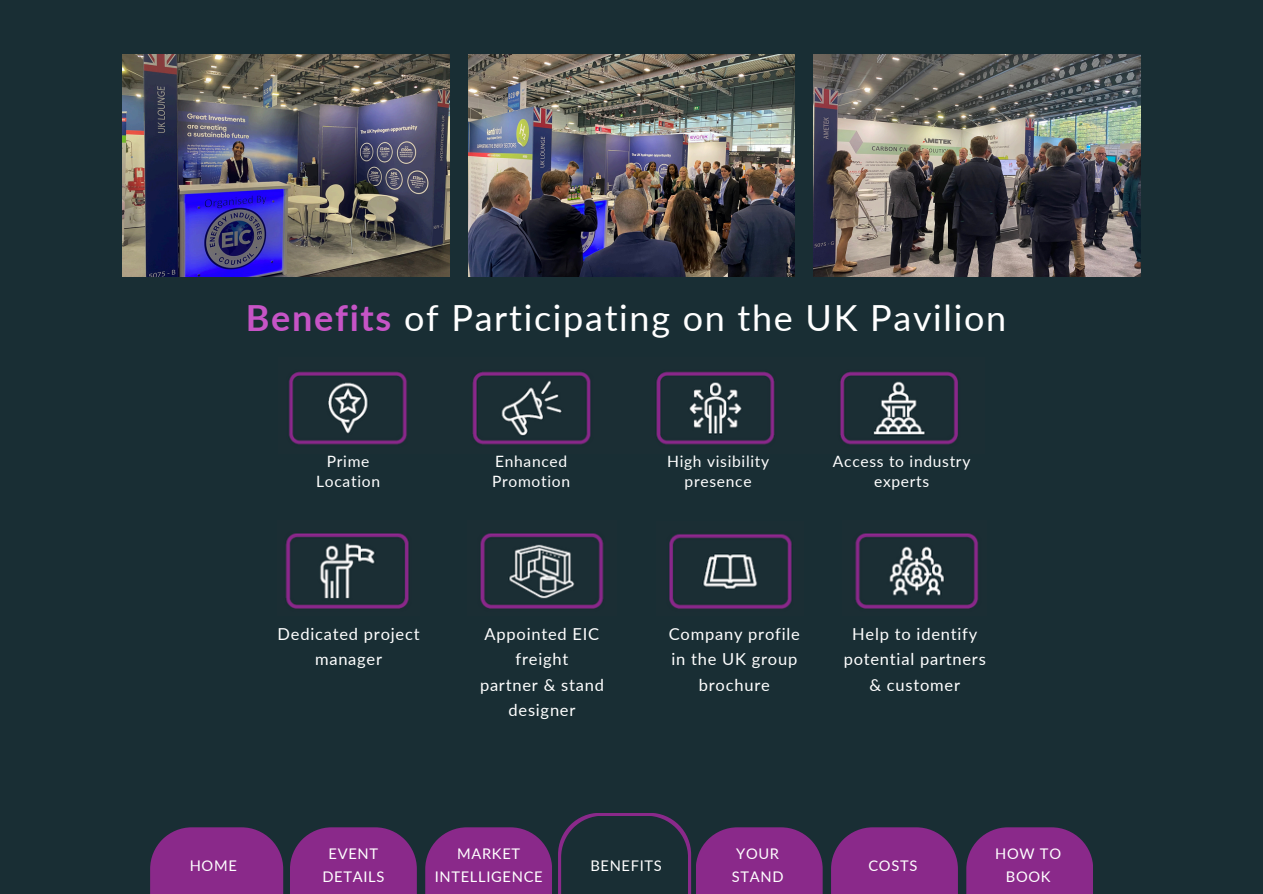
<style>
.page{position:relative;width:1263px;height:894px;background:#fff}
.page>*{position:absolute;margin:0;border:0;box-sizing:border-box;transform-origin:0 0}
.t1{font:36px "Lato";letter-spacing:.045em;color:#fff}
.t2{font:16.5px/25.3px "Lato";letter-spacing:.045em;color:#fff;text-align:center}
.t3{font:15.6px/19.8px "Lato";letter-spacing:.045em;color:#fff;text-align:center}
.t4{font:14.7px/22.5px "Lato";letter-spacing:.045em;color:#fff;text-align:center}
.s1{font-weight:700;color:#c654c6}
</style>
<div class="page">
<div style="left:0;top:0;width:1263px;height:893px;background:#192e34"></div>
<img style="left:278px;top:357px;width:707px;height:96px">
<svg style="left:558px;top:812px;width:133px;height:81px"></svg>
<div style="left:561px;top:815px;width:127px;height:78px;background:#192e34"></div>
<div style="left:150px;top:827px;width:133px;height:66px;background:#8a298a"></div>
<div style="left:290px;top:827px;width:127px;height:66px;background:#8a298a"></div>
<div style="left:425px;top:827px;width:127px;height:66px;background:#8a298a"></div>
<div style="left:696px;top:827px;width:127px;height:66px;background:#8a298a"></div>
<div style="left:831px;top:827px;width:127px;height:66px;background:#8a298a"></div>
<div style="left:966px;top:827px;width:127px;height:66px;background:#8a298a"></div>
<img style="left:123px;top:54px;width:326px;height:222px">
<img style="left:468px;top:54px;width:327px;height:222px">
<img style="left:814px;top:54px;width:326px;height:222px">
<img style="left:278px;top:521px;width:141px;height:94px">
<img style="left:468px;top:521px;width:149px;height:94px">
<img style="left:656px;top:521px;width:147px;height:94px">
<img style="left:842px;top:521px;width:144px;height:94px">
<h2 class="t1" style="left:246px;top:295px;width:762px"><span class="s1">Benefits</span> of Participating on the UK Pavilion</h2>
<h1 class="t3" style="left:316px;top:451px;width:65px">Prime<br>Location</h1>
<h2 class="t3" style="left:492px;top:451px;width:80px;text-align:left">Enhanced<br>Promotion</h2>
<h2 class="t3" style="left:667px;top:451px;width:104px">High visibility presence</h2>
<h2 class="t3" style="left:833px;top:451px;width:139px">Access to industry experts</h2>
<p class="t2" style="left:278px;top:620px;width:144px">Dedicated project manager</p>
<p class="t2" style="left:480px;top:620px;width:125px">Appointed EIC freight<br>partner &amp; stand designer</p>
<p class="t2" style="left:669px;top:620px;width:133px">Company profile in the UK group brochure</p>
<p class="t2" style="left:844px;top:620px;width:144px">Help to identify potential partners &amp; customer</p>
<p class="t4" style="left:190px;top:853px;width:49px">HOME</p>
<h2 class="t4" style="left:322px;top:842px;width:63px">EVENT<br>DETAILS</h2>
<p class="t4" style="left:457px;top:842px;width:65px">MARKET</p>
<h2 class="t4" style="left:435px;top:864px;width:109px">INTELLIGENCE</h2>
<p class="t4" style="left:590px;top:853px;width:73px">BENEFITS</p>
<h2 class="t4" style="left:732px;top:842px;width:53px;text-align:left">YOUR<br>STAND</h2>
<p class="t4" style="left:868px;top:853px;width:50px">COSTS</p>
<h2 class="t4" style="left:995px;top:842px;width:67px">HOW TO<br>BOOK</h2>
</div>
